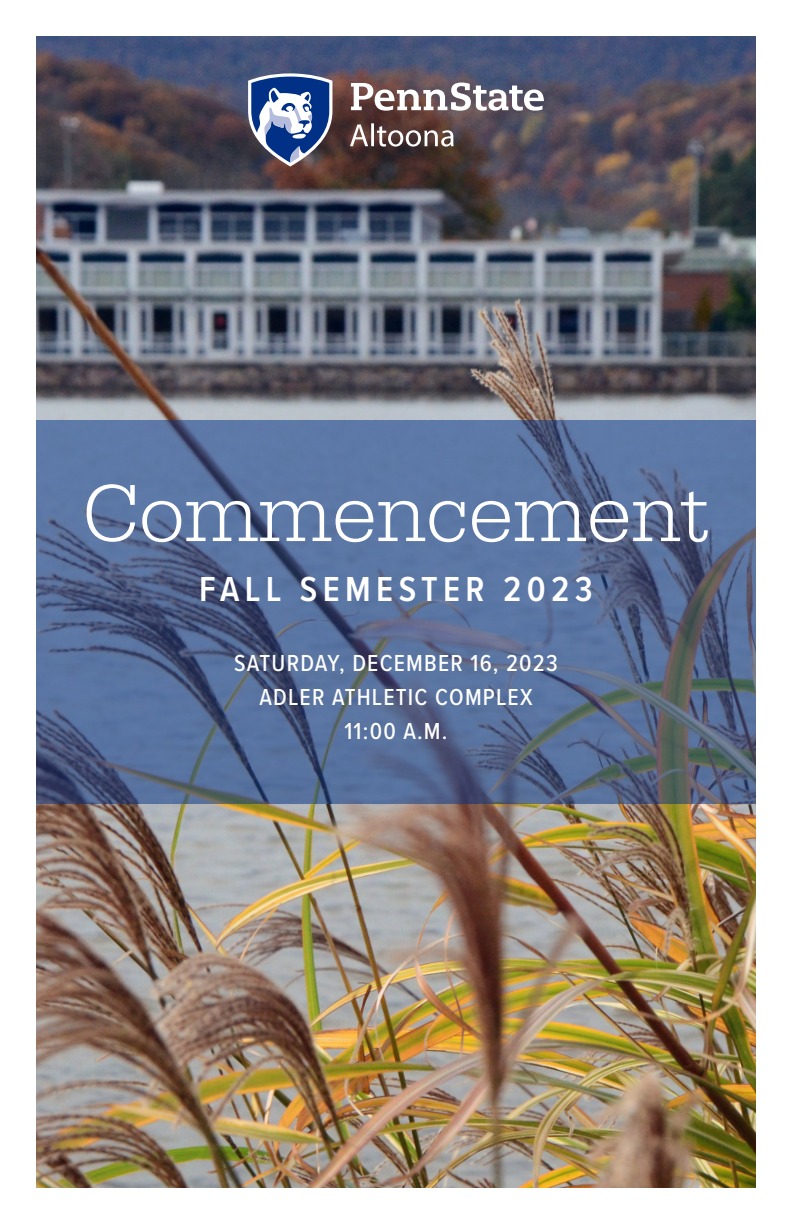
<style>
.page{position:relative;width:792px;height:1224px;background:#fff}
.page>*{position:absolute;margin:0;border:0;box-sizing:border-box;transform-origin:0 0}
.t1{font:300 84px "Serifa";color:#fff}
.t2{font:600 36px "Proxima Nova Cond";letter-spacing:.15em;color:#fff}
.t3{font:500 24px/34px "Proxima Nova Cond";letter-spacing:.05em;color:#fff;text-align:center}
</style>
<div class="page">
<img style="left:36px;top:420px;width:720px;height:384px">
<img style="left:36px;top:36px;width:720px;height:384px">
<img style="left:36px;top:804px;width:720px;height:384px">
<svg style="left:248px;top:73px;width:84px;height:94px"></svg>
<svg style="left:350px;top:83px;width:194px;height:64px"></svg>
<p class="t1" style="left:83px;top:466px;width:628px">Commencement</p>
<p class="t2" style="left:199px;top:563px;width:395px">FALL SEMESTER 2023</p>
<p class="t3" style="left:234px;top:645px;width:325px">SATURDAY, DECEMBER 16, 2023<br>ADLER ATHLETIC COMPLEX<br>11:00 A.M.</p>
</div>
